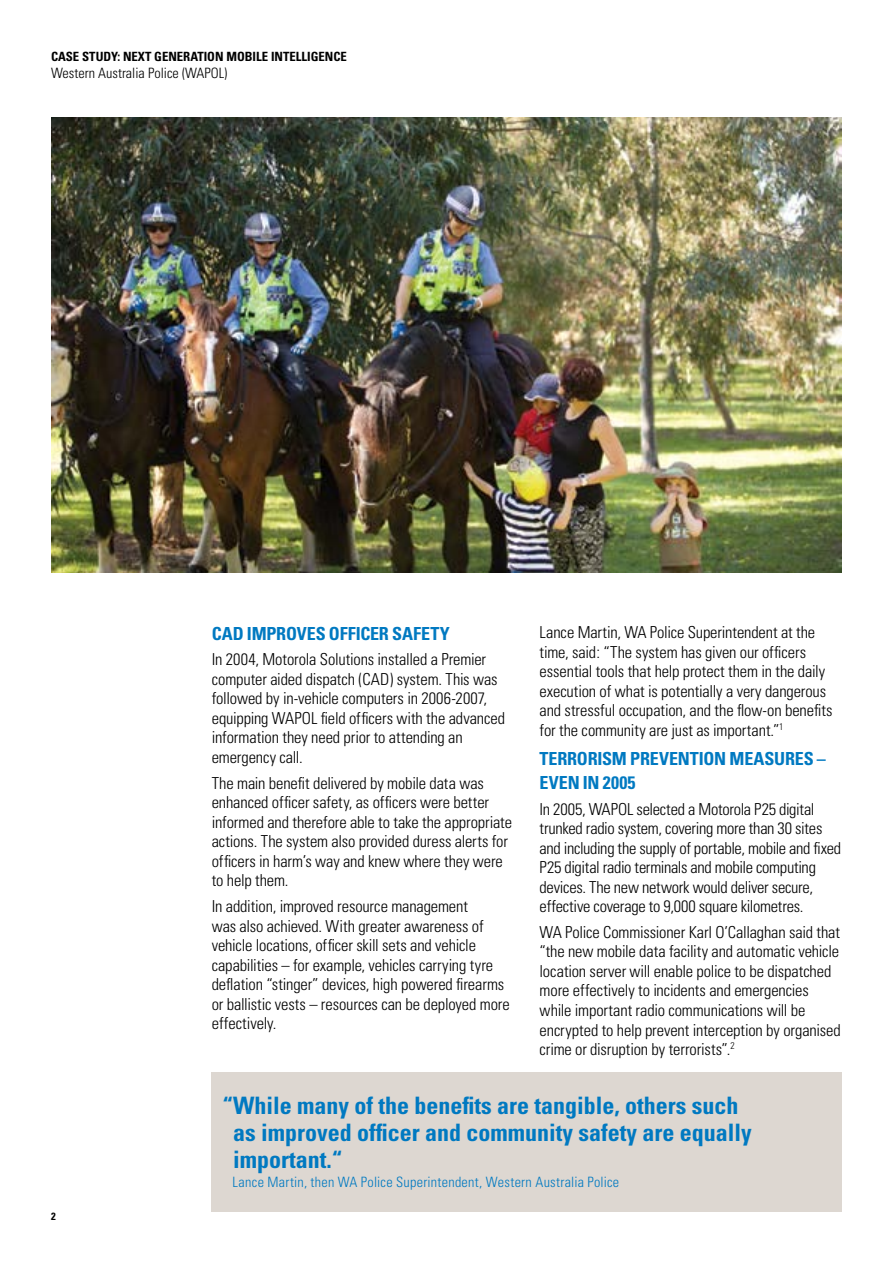
<style>
.page{position:relative;width:893px;height:1263px;background:#fff}
.page>*{position:absolute;margin:0;border:0;box-sizing:border-box;transform-origin:0 0}
.t1{font:700 condensed 24px/27px "Univers";color:#0079c1}
.t2{font:700 condensed 18px/23.2px "Univers";letter-spacing:-.01em;color:#0079c1}
.t3{font:300 condensed 16.5px/19.5px "Univers";letter-spacing:-.01em;color:#000}
.t4{font:300 condensed 14.25px "Univers";letter-spacing:.02em;color:#0079c1}
.t5{font:300 condensed 14.25px "Univers";color:#000}
.t6{font:700 condensed 12.75px "Univers";color:#000}
.t7{font:700 condensed 10.5px "Univers";color:#000}
</style>
<div class="page">
<div style="left:212px;top:1072px;width:630px;height:140px;background:#ddd7d1"></div>
<img style="left:51px;top:117px;width:791px;height:455px">
<p class="t6" style="left:51px;top:49px;width:297px">CASE STUDY: NEXT GENERATION MOBILE INTELLIGENCE</p>
<p class="t5" style="left:51px;top:64px;width:178px">Western Australia Police (WAPOL)</p>
<p class="t2" style="left:212px;top:621px;width:240px">CAD IMPROVES OFFICER SAFETY</p>
<p class="t3" style="left:212px;top:650px;width:295px">In 2004, Motorola Solutions installed a Premier computer aided dispatch (CAD) system. This was followed by in-vehicle computers in 2006-2007, equipping WAPOL field officers with the advanced information they need prior to attending an emergency call.</p>
<p class="t3" style="left:212px;top:773px;width:302px">The main benefit delivered by mobile data was enhanced officer safety, as officers were better informed and therefore able to take the appropriate actions. The system also provided duress alerts for officers in harm’s way and knew where they were to help them.</p>
<p class="t3" style="left:212px;top:897px;width:300px">In addition, improved resource management<br>was also achieved. With greater awareness of vehicle locations, officer skill sets and vehicle capabilities – for example, vehicles carrying tyre deflation “stinger” devices, high powered firearms or ballistic vests – resources can be deployed more effectively.</p>
<p class="t3" style="left:540px;top:623px;width:294px">Lance Martin, WA Police Superintendent at the time, said: “The system has given our officers essential tools that help protect them in the daily execution of what is potentially a very dangerous and stressful occupation, and the flow-on benefits for the community are just as important.”<sup>1</sup></p>
<p class="t2" style="left:540px;top:747px;width:288px">TERRORISM PREVENTION MEASURES –<br>EVEN IN 2005</p>
<p class="t3" style="left:540px;top:799px;width:303px">In 2005, WAPOL selected a Motorola P25 digital trunked radio system, covering more than 30 sites and including the supply of portable, mobile and fixed P25 digital radio terminals and mobile computing devices. The new network would deliver secure, effective coverage to 9,000 square kilometres.</p>
<p class="t3" style="left:540px;top:922px;width:303px">WA Police Commissioner Karl O’Callaghan said that “the new mobile data facility and automatic vehicle location server will enable police to be dispatched more effectively to incidents and emergencies while important radio communications will be encrypted to help prevent interception by organised crime or disruption by terrorists”.<sup>2</sup></p>
<p class="t7" style="left:51px;top:1210px;width:6px">2</p>
<h1 class="t1" style="left:233px;top:1091px;width:520px;text-indent:-11px">“While many of the benefits are tangible, others such as improved officer and community safety are equally important.“</h1>
<p class="t4" style="left:232px;top:1173px;width:388px">Lance Martin, then WA Police Superintendent, Western Australia Police</p>
</div>
